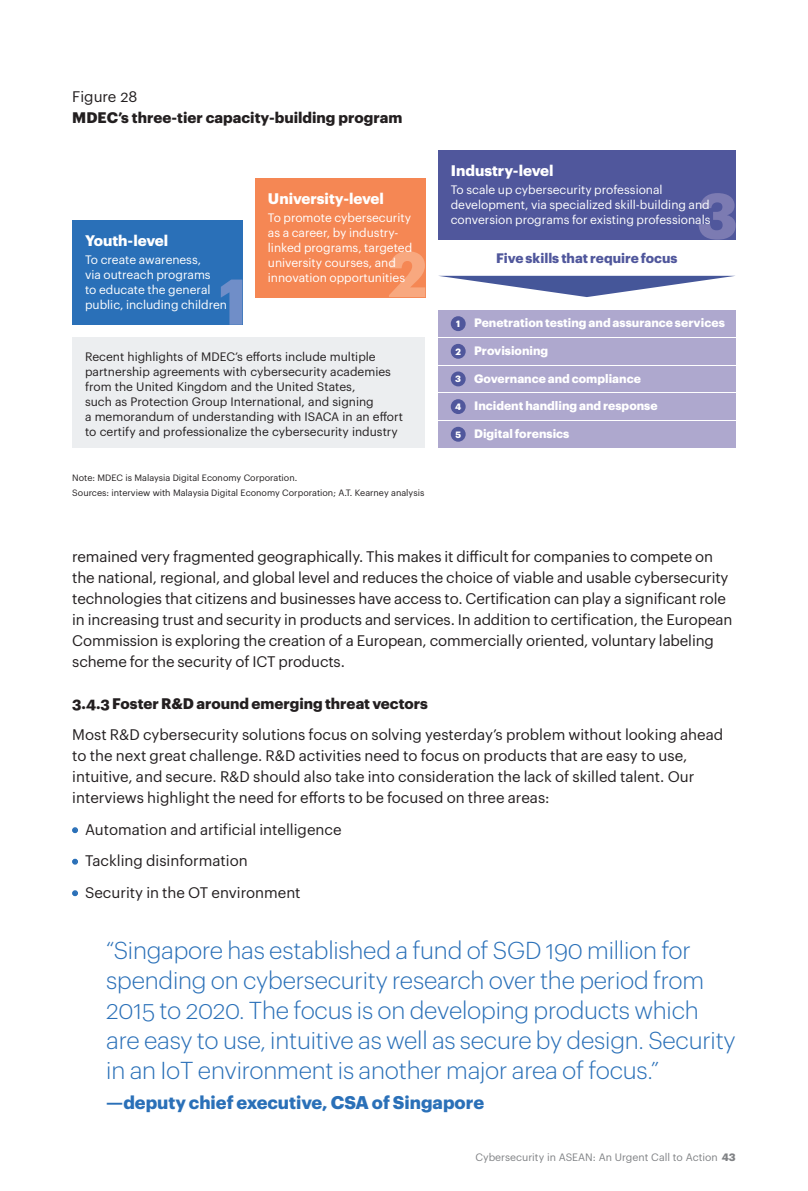
<style>
.page{position:relative;width:808px;height:1191px;background:#fff}
.page>*{position:absolute;margin:0;border:0;box-sizing:border-box;transform-origin:0 0}
.t1{font:300 24px/30px "Graphik";letter-spacing:-.01em;color:#2a70b8}
.t2{font:700 18px "Graphik";color:#2a70b8}
.t3{font:15px/21px "Graphik";letter-spacing:-.01em;color:#231f20}
.t4{font:700 15px "Graphik";color:#231f20}
.t5{font:700 15px "Graphik";color:#fff}
.t6{font:700 13.5px "Graphik";color:#50579c}
.t7{font:12px/15px "Graphik";color:#fff}
.t8{font:12px/15px "Graphik";color:#231f20}
.t9{font:700 12px "Graphik";color:#fff}
.t10{font:10.5px "Graphik";color:#808285}
.t11{font:9px/15px "Graphik";color:#231f20}
.s1{font-size:9px}
.s2{font-weight:700;color:#2a70b8}
.s3{font-weight:700}
</style>
<div class="page">
<svg style="left:72px;top:827px;width:6px;height:6px"></svg>
<svg style="left:72px;top:858px;width:6px;height:6px"></svg>
<svg style="left:72px;top:890px;width:6px;height:6px"></svg>
<div style="left:438px;top:310px;width:298px;height:27px;background:#aea8ce"></div>
<div style="left:72px;top:220px;width:170px;height:105px;background:#2a70b8"></div>
<div style="left:255px;top:178px;width:170px;height:119px;background:#f58754"></div>
<div style="left:438px;top:150px;width:298px;height:90px;background:#50579c"></div>
<svg style="left:440px;top:276px;width:294px;height:21px"></svg>
<div style="left:72px;top:337px;width:353px;height:111px;background:#eceef0"></div>
<div style="left:451px;top:316px;width:15px;height:15px;background:#50579c;border-radius:50%"></div>
<div style="left:438px;top:337px;width:298px;height:28px;background:#aea8ce"></div>
<div style="left:451px;top:344px;width:15px;height:15px;background:#50579c;border-radius:50%"></div>
<div style="left:438px;top:365px;width:298px;height:28px;background:#aea8ce"></div>
<div style="left:451px;top:371px;width:15px;height:15px;background:#50579c;border-radius:50%"></div>
<div style="left:438px;top:393px;width:298px;height:27px;background:#aea8ce"></div>
<div style="left:451px;top:399px;width:15px;height:15px;background:#50579c;border-radius:50%"></div>
<div style="left:438px;top:420px;width:298px;height:28px;background:#aea8ce"></div>
<div style="left:451px;top:427px;width:15px;height:15px;background:#50579c;border-radius:50%"></div>
<hr style="left:438px;top:420px;width:298px;height:1px;background:#fff">
<hr style="left:438px;top:392px;width:298px;height:1px;background:#fff">
<hr style="left:438px;top:365px;width:298px;height:1px;background:#fff">
<hr style="left:438px;top:337px;width:298px;height:1px;background:#fff">
<svg style="left:221px;top:279px;width:21px;height:46px"></svg>
<svg style="left:389px;top:251px;width:36px;height:46px"></svg>
<svg style="left:698px;top:193px;width:38px;height:47px"></svg>
<p class="t3" style="left:72px;top:85px;width:67px">Figure 28</p>
<p class="t4" style="left:72px;top:106px;width:332px">MDEC’s three-tier capacity-building program</p>
<p class="t5" style="left:85px;top:229px;width:85px">Youth-level</p>
<p class="t7" style="left:85px;top:251px;width:144px">To create awareness,<br>via outreach programs<br>to educate the general public, including children</p>
<p class="t5" style="left:268px;top:186px;width:118px">University-level</p>
<p class="t7" style="left:268px;top:209px;width:146px">To promote cybersecurity as a career, by industry&shy;linked programs, targeted university courses, and innovation opportunities</p>
<p class="t8" style="left:85px;top:348px;width:319px">Recent highlights of MDEC’s e-orts include multiple partnership agreements with cybersecurity academies from the United Kingdom and the United States,<br>such as Protection Group International, and signing<br>a memorandum of understanding with ISACA in an e-ort to certify and professionalize the cybersecurity industry</p>
<p class="t11" style="left:72px;top:470px;width:353px">Note: MDEC is Malaysia Digital Economy Corporation.<br>Sources: interview with Malaysia Digital Economy Corporation; A.T. Kearney analysis</p>
<p class="t5" style="left:451px;top:159px;width:104px">Industry-level</p>
<p class="t7" style="left:451px;top:181px;width:261px">To scale up cybersecurity professional development, via specialized skill-building and conversion programs for existing professionals</p>
<p class="t6" style="left:496px;top:247px;width:183px">Five skills that require focus</p>
<p class="t9" style="left:456px;top:314px;width:270px"><span class="s1">1</span> Penetration testing and assurance services</p>
<p class="t9" style="left:455px;top:341px;width:94px"><span class="s1">2</span> Provisioning</p>
<p class="t9" style="left:455px;top:369px;width:187px"><span class="s1">3</span> Governance and compliance</p>
<p class="t9" style="left:455px;top:397px;width:204px"><span class="s1">4</span> Incident handling and response</p>
<p class="t9" style="left:455px;top:424px;width:116px"><span class="s1">5</span> Digital forensics</p>
<p class="t3" style="left:72px;top:544px;width:662px">remained very fragmented geographically. This makes it difficult for companies to compete on the national, regional, and global level and reduces the choice of viable and usable cybersecurity technologies that citizens and businesses have access to. Certification can play a significant role in increasing trust and security in products and services. In addition to certification, the European Commission is exploring the creation of a European, commercially oriented, voluntary labeling scheme for the security of ICT products.</p>
<p class="t4" style="left:72px;top:691px;width:357px">3.4.3 Foster R&amp;D around emerging threat vectors</p>
<p class="t3" style="left:72px;top:723px;width:652px">Most R&amp;D cybersecurity solutions focus on solving yesterday’s problem without looking ahead to the next great challenge. R&amp;D activities need to focus on products that are easy to use, intuitive, and secure. R&amp;D should also take into consideration the lack of skilled talent. Our interviews highlight the need for efforts to be focused on three areas:</p>
<p class="t3" style="left:72px;top:817px;width:271px"><span class="s2">•</span> Automation and artificial intelligence</p>
<p class="t3" style="left:72px;top:849px;width:177px"><span class="s2">•</span> Tackling disinformation</p>
<p class="t3" style="left:72px;top:880px;width:230px"><span class="s2">•</span> Security in the OT environment</p>
<p class="t1" style="left:106px;top:933px;width:631px">“Singapore has established a fund of SGD 190 million for spending on cybersecurity research over the period from 2015 to 2020. The focus is on developing products which are easy to use, intuitive as well as secure by design. Security in an IoT environment is another major area of focus.”</p>
<p class="t2" style="left:106px;top:1088px;width:379px">—deputy chief executive, CSA of Singapore</p>
<p class="t10" style="left:475px;top:1149px;width:262px">Cybersecurity in ASEAN: An Urgent Call to Action <span class="s3">43</span></p>
</div>
